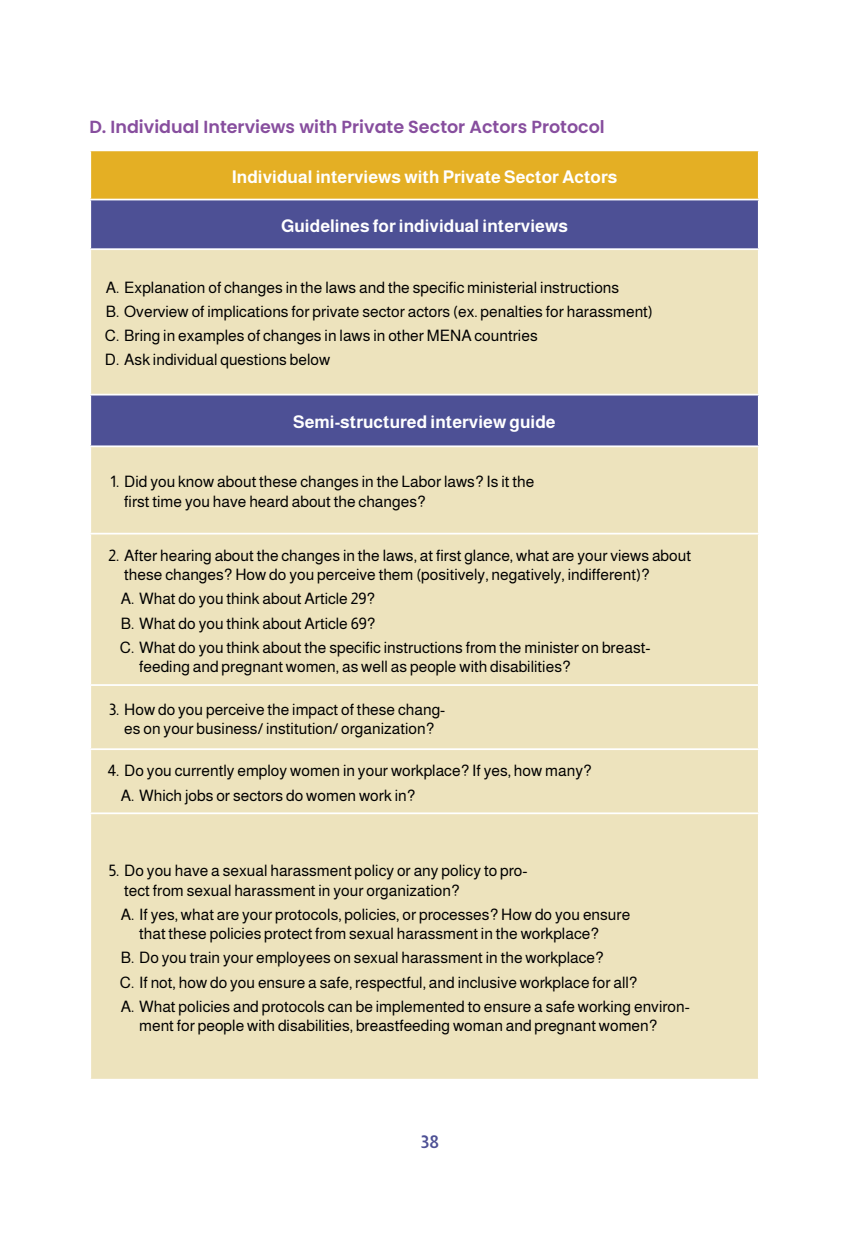
<style>
.page{position:relative;width:859px;height:1246px;background:#fff}
.page>*{position:absolute;margin:0;border:0;box-sizing:border-box;transform-origin:0 0}
.Table_Header{font:700 17.5px "Almarai";color:#fff}
.heading_2{font:600 17.5px "Poppins";color:#874e9e}
.t1{font:700 17.5px "Almarai";color:#4d5095}
.t2{font:15.75px/19.2px "Almarai";color:#000}
</style>
<div class="page">
<div style="left:90px;top:150px;width:668px;height:49px;background:#e4af24"></div>
<div style="left:91px;top:200px;width:666px;height:48px;background:#4d5095"></div>
<div style="left:91px;top:250px;width:666px;height:828px;background:#ede3bd"></div>
<hr style="left:89px;top:149px;width:670px;height:2px;background:#fff">
<hr style="left:89px;top:151px;width:2px;height:48px;background:#fff">
<hr style="left:757px;top:151px;width:2px;height:48px;background:#fff">
<hr style="left:89px;top:393px;width:670px;height:2px;background:#fff">
<hr style="left:89px;top:445px;width:670px;height:2px;background:#fff">
<hr style="left:89px;top:532px;width:670px;height:2px;background:#fff">
<hr style="left:89px;top:684px;width:670px;height:1px;background:#fff">
<hr style="left:89px;top:748px;width:670px;height:2px;background:#fff">
<hr style="left:89px;top:812px;width:670px;height:2px;background:#fff">
<p class="heading_2" style="left:89px;top:116px;width:517px">D. Individual Interviews with Private Sector Actors Protocol</p>
<p class="Table_Header" style="left:231px;top:164px;width:387px">Individual interviews with Private Sector Actors</p>
<p class="Table_Header" style="left:281px;top:213px;width:288px">Guidelines for individual interviews</p>
<p class="t2" style="left:106px;top:277px;width:514px">A. Explanation of changes in the laws and the specific ministerial instructions</p>
<p class="t2" style="left:106px;top:302px;width:548px">B. Overview of implications for private sector actors (ex. penalties for harassment)</p>
<p class="t2" style="left:105px;top:326px;width:434px">C. Bring in examples of changes in laws in other MENA countries</p>
<p class="t2" style="left:105px;top:350px;width:227px">D. Ask individual questions below</p>
<p class="Table_Header" style="left:293px;top:409px;width:264px">Semi-structured interview guide</p>
<p class="t2" style="left:124px;top:472px;width:411px;text-indent:-14px">1. Did you know about these changes in the Labor laws? Is it the first time you have heard about the changes?</p>
<p class="t2" style="left:124px;top:545px;width:568px;text-indent:-16px">2. After hearing about the changes in the laws, at first glance, what are your views about these changes? How do you perceive them (positively, negatively, indifferent)?</p>
<p class="t2" style="left:121px;top:589px;width:256px">A. What do you think about Article 29?</p>
<p class="t2" style="left:121px;top:613px;width:256px">B. What do you think about Article 69?</p>
<p class="t2" style="left:139px;top:637px;width:512px;text-indent:-19px">C. What do you think about the specific instructions from the minister on breast&shy;feeding and pregnant women, as well as people with disabilities?</p>
<p class="t2" style="left:109px;top:699px;width:338px;text-align:center">3. How do you perceive the impact of these chang&shy;es on your business/ institution/ organization?</p>
<p class="t2" style="left:108px;top:761px;width:485px">4. Do you currently employ women in your workplace? If yes, how many?</p>
<p class="t2" style="left:121px;top:785px;width:296px">A. Which jobs or sectors do women work in?</p>
<p class="t2" style="left:124px;top:861px;width:405px;text-indent:-16px">5. Do you have a sexual harassment policy or any policy to pro&shy;tect from sexual harassment in your organization?</p>
<p class="t2" style="left:139px;top:904px;width:492px;text-indent:-18px">A. If yes, what are your protocols, policies, or processes? How do you ensure that these policies protect from sexual harassment in the workplace?</p>
<p class="t2" style="left:121px;top:948px;width:484px">B. Do you train your employees on sexual harassment in the workplace?</p>
<p class="t2" style="left:120px;top:972px;width:519px">C. If not, how do you ensure a safe, respectful, and inclusive workplace for all?</p>
<p class="t2" style="left:139px;top:996px;width:552px;text-indent:-18px">A. What policies and protocols can be implemented to ensure a safe working environ&shy;ment for people with disabilities, breastfeeding woman and pregnant women?</p>
<p class="t1" style="left:420px;top:1128px;width:20px">38</p>
</div>
